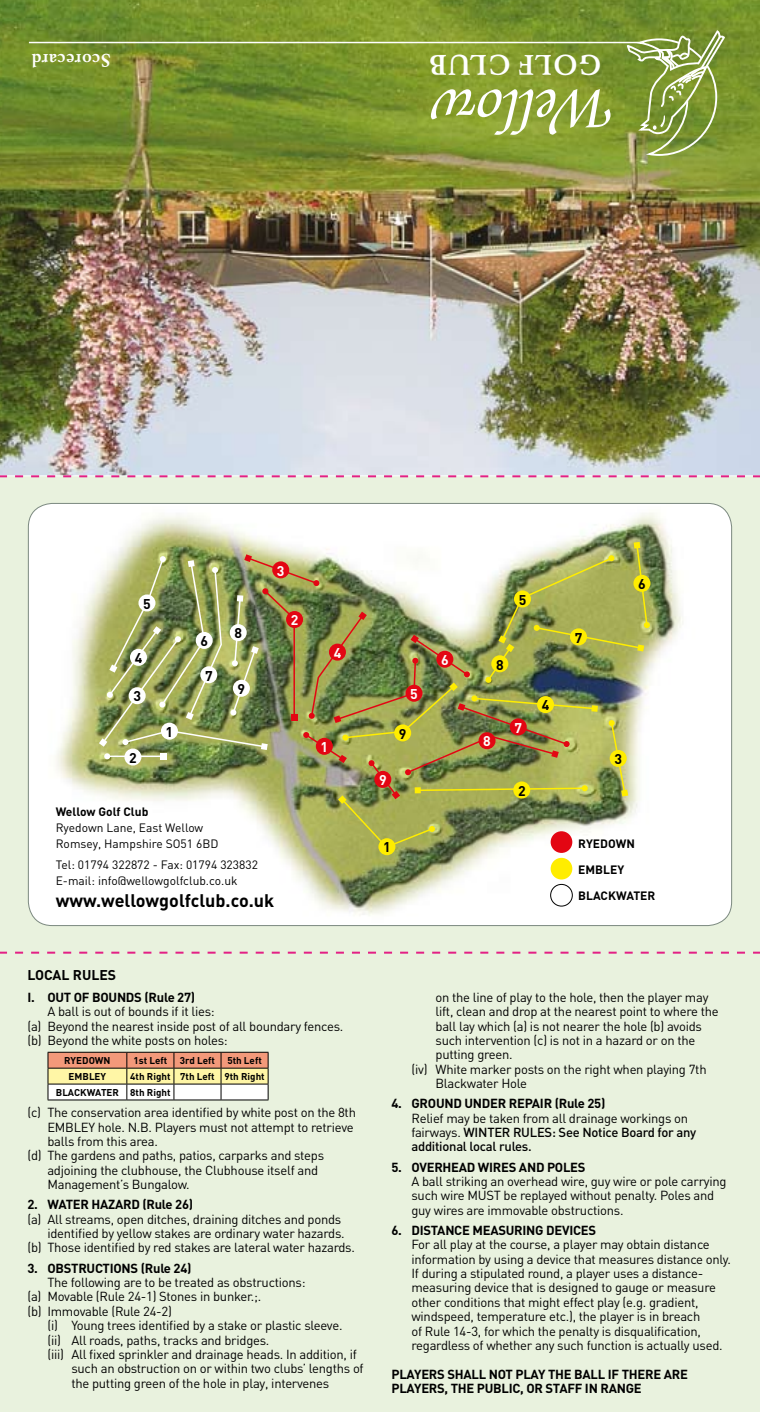
<style>
.page{position:relative;width:760px;height:1412px;background:#fff}
.page>*{position:absolute;margin:0;border:0;box-sizing:border-box;transform-origin:0 0}
.t1{font:italic 500 65.8px "Zf Chancery";color:#fff}
.t2{font:500 28px "Garamond BE";letter-spacing:.06em;color:#fff}
.t3{font:700 18px "DIN";color:#000}
.t4{font:500 18px "Garamond BE";letter-spacing:.02em;color:#fff}
.t5{font:700 14px "DIN";color:#000}
.t6{font:700 14px "DIN";color:#fff}
.t7{font:13px/14.4px "DIN";letter-spacing:-.02em;color:#000}
.t8{font:700 13px/14.4px "DIN";letter-spacing:-.02em;color:#000}
.t9{font:500 13px/14.4px "DIN";letter-spacing:-.02em;color:#000}
.t10{font:12px/16px "DIN";color:#000}
.t11{font:700 12px/26.2px "DIN";color:#000}
.t12{font:700 9.8px/16px "DIN";color:#000}
.s1{font-weight:400}
</style>
<div class="page">
<div style="left:0;top:458px;width:760px;height:954px;background:#e9f2de"></div>
<img style="left:28px;top:503px;width:703px;height:422px">
<svg style="left:48px;top:1052px;width:221px;height:48px;background:#e7c8a6"></svg>
<hr style="left:48px;top:1099px;width:79px;height:1px;background:#000">
<hr style="left:127px;top:1099px;width:47px;height:1px;background:#000">
<hr style="left:174px;top:1099px;width:47px;height:1px;background:#000">
<hr style="left:221px;top:1099px;width:47px;height:1px;background:#000">
<img style="left:0;top:0;width:760px;height:475px">
<svg style="left:625px;top:29px;width:101px;height:128px;background:#8ca24e"></svg>
<hr style="left:29px;top:42px;width:613px;height:1px;background:#fff">
<div style="left:550px;top:884px;width:22px;height:22px;background:#fff;border-radius:50%"></div>
<div style="left:550px;top:884px;width:22px;height:22px;border:1px solid #000;border-radius:50%"></div>
<div style="left:550px;top:858px;width:22px;height:21px;background:#ffed00;border-radius:50%"></div>
<div style="left:550px;top:831px;width:22px;height:22px;background:#e30613;border-radius:50%"></div>
<svg style="left:0;top:475px;width:760px;height:2px"></svg>
<svg style="left:0;top:951px;width:760px;height:2px"></svg>
<img style="left:99px;top:542px;width:551px;height:307px">
<div style="left:138px;top:594px;width:17px;height:17px;background:#fff;border-radius:50%"></div>
<div style="left:130px;top:649px;width:17px;height:17px;background:#fff;border-radius:50%"></div>
<div style="left:129px;top:687px;width:17px;height:17px;background:#fff;border-radius:50%"></div>
<div style="left:196px;top:632px;width:17px;height:17px;background:#fff;border-radius:50%"></div>
<div style="left:200px;top:666px;width:17px;height:17px;background:#fff;border-radius:50%"></div>
<div style="left:230px;top:624px;width:17px;height:17px;background:#fff;border-radius:50%"></div>
<div style="left:233px;top:680px;width:17px;height:17px;background:#fff;border-radius:50%"></div>
<div style="left:161px;top:722px;width:17px;height:17px;background:#fff;border-radius:50%"></div>
<div style="left:378px;top:838px;width:17px;height:17px;background:#ffed00;border-radius:50%"></div>
<div style="left:513px;top:781px;width:17px;height:17px;background:#ffed00;border-radius:50%"></div>
<div style="left:609px;top:750px;width:17px;height:17px;background:#ffed00;border-radius:50%"></div>
<div style="left:537px;top:696px;width:17px;height:17px;background:#ffed00;border-radius:50%"></div>
<div style="left:491px;top:655px;width:17px;height:17px;background:#ffed00;border-radius:50%"></div>
<div style="left:570px;top:628px;width:17px;height:17px;background:#ffed00;border-radius:50%"></div>
<div style="left:633px;top:575px;width:17px;height:17px;background:#ffed00;border-radius:50%"></div>
<div style="left:514px;top:590px;width:17px;height:17px;background:#ffed00;border-radius:50%"></div>
<div style="left:394px;top:724px;width:17px;height:17px;background:#ffed00;border-radius:50%"></div>
<div style="left:316px;top:738px;width:17px;height:17px;background:#e30613;border-radius:50%"></div>
<div style="left:286px;top:611px;width:17px;height:17px;background:#e30613;border-radius:50%"></div>
<div style="left:272px;top:561px;width:17px;height:17px;background:#e30613;border-radius:50%"></div>
<div style="left:329px;top:643px;width:17px;height:17px;background:#e30613;border-radius:50%"></div>
<div style="left:405px;top:685px;width:17px;height:17px;background:#e30613;border-radius:50%"></div>
<div style="left:374px;top:771px;width:17px;height:17px;background:#e30613;border-radius:50%"></div>
<div style="left:478px;top:732px;width:17px;height:17px;background:#e30613;border-radius:50%"></div>
<div style="left:510px;top:718px;width:17px;height:17px;background:#e30613;border-radius:50%"></div>
<div style="left:436px;top:651px;width:17px;height:17px;background:#e30613;border-radius:50%"></div>
<div style="left:124px;top:748px;width:17px;height:17px;background:#fff;border-radius:50%"></div>
<h3 class="t4" style="left:111px;top:71px;width:81px;rotate:-180deg">Scorecard</h3>
<h2 class="t2" style="left:601px;top:81px;width:174px;rotate:-180deg">GOLF CLUB</h2>
<h1 class="t1" style="left:617px;top:145px;width:183px;rotate:-180deg">Wellow</h1>
<p class="t6" style="left:277px;top:561px;width:9px">3</p>
<p class="t5" style="left:638px;top:575px;width:9px">6</p>
<p class="t5" style="left:143px;top:594px;width:9px">5</p>
<p class="t5" style="left:519px;top:590px;width:9px">5</p>
<p class="t6" style="left:291px;top:611px;width:9px">2</p>
<p class="t5" style="left:135px;top:649px;width:9px">4</p>
<p class="t5" style="left:133px;top:687px;width:9px">3</p>
<p class="t5" style="left:200px;top:632px;width:9px">6</p>
<p class="t5" style="left:205px;top:666px;width:9px">7</p>
<p class="t5" style="left:234px;top:624px;width:9px">8</p>
<p class="t5" style="left:238px;top:680px;width:9px">9</p>
<p class="t6" style="left:334px;top:643px;width:9px">4</p>
<p class="t6" style="left:410px;top:685px;width:9px">5</p>
<p class="t6" style="left:441px;top:651px;width:9px">6</p>
<p class="t5" style="left:496px;top:655px;width:9px">8</p>
<p class="t5" style="left:542px;top:696px;width:9px">4</p>
<p class="t5" style="left:574px;top:628px;width:9px">7</p>
<p class="t5" style="left:129px;top:748px;width:9px">2</p>
<p class="t5" style="left:166px;top:723px;width:9px">1</p>
<p class="t6" style="left:320px;top:738px;width:9px">1</p>
<p class="t5" style="left:399px;top:724px;width:9px">9</p>
<p class="t6" style="left:483px;top:732px;width:9px">8</p>
<p class="t6" style="left:514px;top:718px;width:9px">7</p>
<p class="t5" style="left:614px;top:750px;width:9px">3</p>
<p class="t6" style="left:379px;top:771px;width:9px">9</p>
<p class="t5" style="left:518px;top:781px;width:9px">2</p>
<p class="t11" style="left:56px;top:798px;width:94px">Wellow Golf Club</p>
<p class="t10" style="left:56px;top:819px;width:164px">Ryedown Lane, East Wellow<br>Romsey, Hampshire SO51 6BD</p>
<p class="t10" style="left:56px;top:857px;width:204px">Tel: 01794 322872 - Fax: 01794 323832<br>E-mail: info@wellowgolfclub.co.uk</p>
<h3 class="t3" style="left:56px;top:888px;width:220px">www.wellowgolfclub.co.uk</h3>
<p class="t5" style="left:383px;top:838px;width:9px">1</p>
<p class="t11" style="left:578px;top:829px;width:79px">RYEDOWN<br>EMBLEY<br>BLACKWATER</p>
<p class="t5" style="left:27px;top:966px;width:90px">LOCAL RULES</p>
<p class="t8" style="left:27px;top:989px;width:169px">I. OUT OF BOUNDS (Rule 27)</p>
<p class="t7" style="left:27px;top:1004px;width:317px;text-indent:20px">A ball is out of bounds if it lies:<br>(a) Beyond the nearest inside post of all boundary fences. (b) Beyond the white posts on holes:</p>
<p class="t12" style="left:64px;top:1052px;width:48px">RYEDOWN</p>
<p class="t12" style="left:133px;top:1052px;width:35px">1st Left</p>
<p class="t12" style="left:180px;top:1052px;width:37px">3rd Left</p>
<p class="t12" style="left:227px;top:1052px;width:36px">5th Left</p>
<p class="t12" style="left:69px;top:1068px;width:39px">EMBLEY</p>
<p class="t12" style="left:56px;top:1068px;width:210px;text-indent:74px">4th Right 7th Left 9th Right<br>BLACKWATER 8th Right</p>
<p class="t7" style="left:27px;top:1105px;width:330px">(c) The conservation area identified by white post on the 8th</p>
<p class="t7" style="left:47px;top:1119px;width:308px">EMBLEY hole. N.B. Players must not attempt to retrieve</p>
<p class="t7" style="left:47px;top:1134px;width:112px">balls from this area.</p>
<p class="t7" style="left:27px;top:1148px;width:298px">(d) The gardens and paths, patios, carparks and steps</p>
<p class="t7" style="left:47px;top:1162px;width:272px">adjoining the clubhouse, the Clubhouse itself and</p>
<p class="t7" style="left:47px;top:1177px;width:144px">Management’s Bungalow.</p>
<p class="t8" style="left:27px;top:1196px;width:167px">2. WATER HAZARD (Rule 26)</p>
<p class="t7" style="left:27px;top:1211px;width:315px">(a) All streams, open ditches, draining ditches and ponds</p>
<p class="t7" style="left:47px;top:1226px;width:299px">identified by yellow stakes are ordinary water hazards.</p>
<p class="t7" style="left:27px;top:1240px;width:329px">(b) Those identified by red stakes are lateral water hazards.</p>
<p class="t8" style="left:27px;top:1260px;width:166px">3. OBSTRUCTIONS (Rule 24)</p>
<p class="t7" style="left:27px;top:1275px;width:280px;text-indent:20px">The following are to be treated as obstructions: (a) Movable (Rule 24-1) Stones in bunker.;.<br>(b) Immovable (Rule 24-2)</p>
<p class="t7" style="left:47px;top:1318px;width:296px">(i) Young trees identified by a stake or plastic sleeve.</p>
<p class="t7" style="left:47px;top:1332px;width:223px">(ii) All roads, paths, tracks and bridges.</p>
<p class="t7" style="left:47px;top:1347px;width:311px">(iii) All fixed sprinkler and drainage heads. In addition, if</p>
<p class="t7" style="left:71px;top:1361px;width:294px">such an obstruction on or within two clubs’ lengths of</p>
<p class="t7" style="left:71px;top:1375px;width:259px">the putting green of the hole in play, intervenes</p>
<p class="t7" style="left:435px;top:989px;width:274px">on the line of play to the hole, then the player may</p>
<p class="t7" style="left:435px;top:1004px;width:285px">lift, clean and drop at the nearest point to where the</p>
<p class="t7" style="left:435px;top:1018px;width:268px">ball lay which (a) is not nearer the hole (b) avoids</p>
<p class="t7" style="left:435px;top:1033px;width:261px">such intervention (c) is not in a hazard or on the</p>
<p class="t7" style="left:435px;top:1047px;width:79px">putting green.</p>
<p class="t7" style="left:411px;top:1061px;width:297px">(iv) White marker posts on the right when playing 7th</p>
<p class="t7" style="left:435px;top:1076px;width:93px">Blackwater Hole</p>
<p class="t8" style="left:391px;top:1096px;width:215px">4. GROUND UNDER REPAIR (Rule 25)</p>
<p class="t9" style="left:411px;top:1110px;width:286px"><span class="s1">Relief may be taken from all drainage workings on fairways.</span> WINTER RULES: See Notice Board for any additional local rules.</p>
<p class="t8" style="left:391px;top:1159px;width:196px">5. OVERHEAD WIRES AND POLES</p>
<p class="t7" style="left:411px;top:1174px;width:317px">A ball striking an overhead wire, guy wire or pole carrying such wire MUST be replayed without penalty. Poles and guy wires are immovable obstructions.</p>
<p class="t8" style="left:391px;top:1222px;width:206px">6. DISTANCE MEASURING DEVICES</p>
<p class="t7" style="left:411px;top:1237px;width:321px">For all play at the course, a player may obtain distance information by using a device that measures distance only.<br>If during a stipulated round, a player uses a distance&shy;measuring device that is designed to gauge or measure other conditions that might effect play (e.g. gradient, windspeed, temperature etc.), the player is in breach<br>of Rule 14-3, for which the penalty is disqualification, regardless of whether any such function is actually used.</p>
<p class="t8" style="left:391px;top:1366px;width:298px">PLAYERS SHALL NOT PLAY THE BALL IF THERE ARE<br>PLAYERS, THE PUBLIC, OR STAFF IN RANGE</p>
</div>
